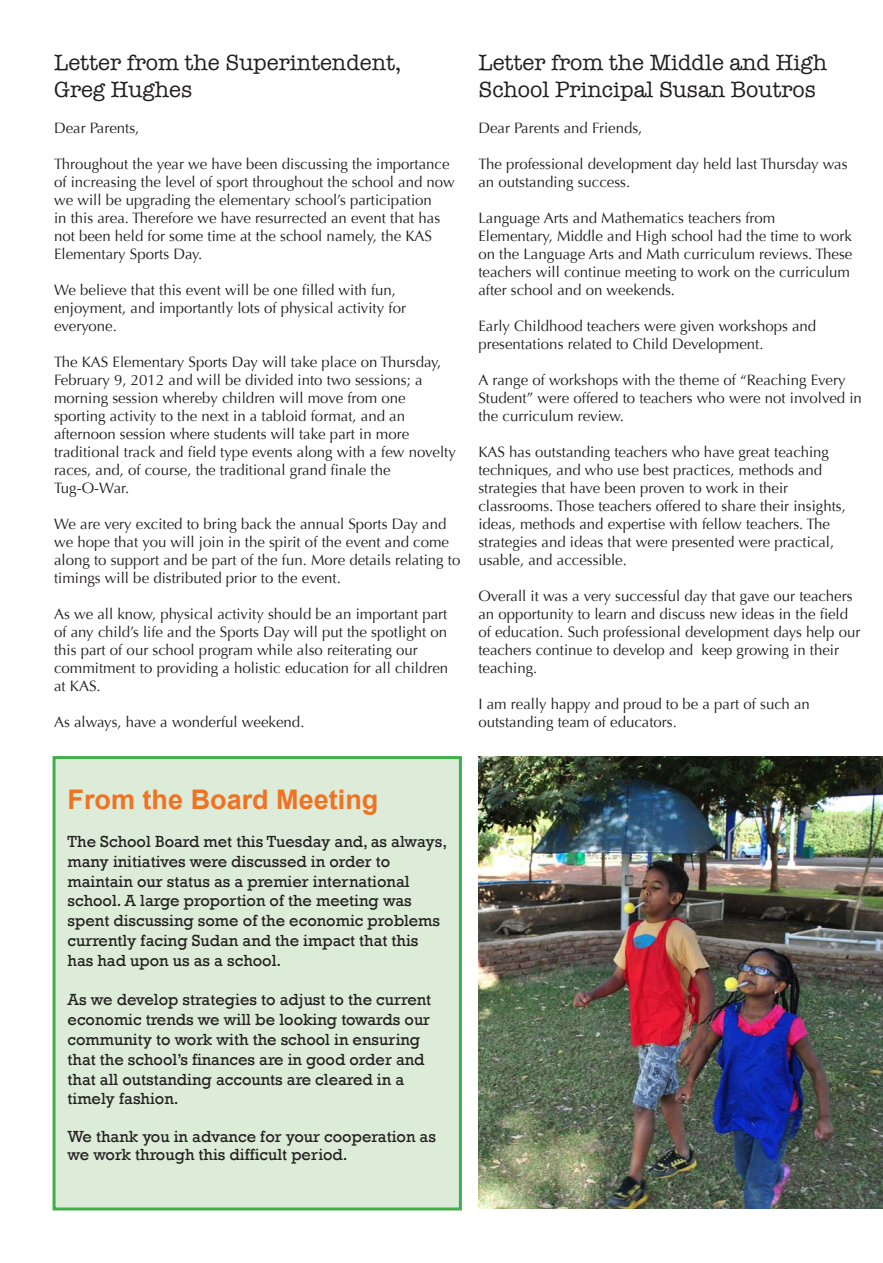
<style>
.page{position:relative;width:883px;height:1263px;background:#fff}
.page>*{position:absolute;margin:0;border:0;box-sizing:border-box;transform-origin:0 0}
.t1{font:700 27px "Arial";color:#f07222}
.t2{font:22.5px/27px "American Typewriter";color:#231f20}
.t3{font:16.5px/19.8px "Rockwell";color:#231f20}
.t4{font:15px/18px "Optima";color:#231f20}
</style>
<div class="page">
<img style="left:478px;top:756px;width:404px;height:453px">
<div style="left:52px;top:756px;width:409px;height:454px;background:#ddecd9;border:3px solid #40ae49"></div>
<p class="t2" style="left:54px;top:48px;width:348px">Letter from the Superintendent,</p>
<p class="t2" style="left:54px;top:75px;width:139px">Greg Hughes</p>
<p class="t4" style="left:54px;top:119px;width:87px">Dear Parents,</p>
<p class="t4" style="left:54px;top:155px;width:402px">Throughout the year we have been discussing the importance of increasing the level of sport throughout the school and now we will be upgrading the elementary school’s participation<br>in this area. Therefore we have resurrected an event that has not been held for some time at the school namely, the KAS Elementary Sports Day.</p>
<p class="t4" style="left:54px;top:281px;width:343px">We believe that this event will be one filled with fun,</p>
<p class="t4" style="left:54px;top:299px;width:353px">enjoyment, and importantly lots of physical activity for</p>
<p class="t4" style="left:54px;top:317px;width:64px">everyone.</p>
<p class="t4" style="left:54px;top:353px;width:389px">The KAS Elementary Sports Day will take place on Thursday,<br>February 9, 2012 and will be divided into two sessions; a morning session whereby children will move from one</p>
<p class="t4" style="left:54px;top:407px;width:352px">sporting activity to the next in a tabloid format, and an</p>
<p class="t4" style="left:54px;top:425px;width:356px">afternoon session where students will take part in more</p>
<p class="t4" style="left:54px;top:443px;width:403px">traditional track and field type events along with a few novelty races, and, of course, the traditional grand finale the</p>
<p class="t4" style="left:54px;top:479px;width:77px">Tug-O-War.</p>
<p class="t4" style="left:54px;top:515px;width:407px">We are very excited to bring back the annual Sports Day and we hope that you will join in the spirit of the event and come along to support and be part of the fun. More details relating to timings will be distributed prior to the event.</p>
<p class="t4" style="left:54px;top:605px;width:395px;text-align:justify">As we all know, physical activity should be an important part of any child’s life and the Sports Day will put the spotlight on this part of our school program while also reiterating our</p>
<p class="t4" style="left:54px;top:659px;width:395px">commitment to providing a holistic education for all children at KAS.</p>
<p class="t4" style="left:54px;top:713px;width:252px">As always, have a wonderful weekend.</p>
<p class="t2" style="left:478px;top:48px;width:350px">Letter from the Middle and High<br>School Principal Susan Boutros</p>
<p class="t4" style="left:478px;top:119px;width:165px">Dear Parents and Friends,</p>
<p class="t4" style="left:478px;top:155px;width:370px">The professional development day held last Thursday was an outstanding success.</p>
<p class="t4" style="left:478px;top:209px;width:298px">Language Arts and Mathematics teachers from</p>
<p class="t4" style="left:478px;top:227px;width:375px">Elementary, Middle and High school had the time to work on the Language Arts and Math curriculum reviews. These teachers will continue meeting to work on the curriculum after school and on weekends.</p>
<p class="t4" style="left:478px;top:317px;width:339px">Early Childhood teachers were given workshops and</p>
<p class="t4" style="left:478px;top:335px;width:286px">presentations related to Child Development.</p>
<p class="t4" style="left:478px;top:371px;width:385px">A range of workshops with the theme of “Reaching Every<br>Student” were offered to teachers who were not involved in the curriculum review.</p>
<p class="t4" style="left:478px;top:443px;width:352px">KAS has outstanding teachers who have great teaching</p>
<p class="t4" style="left:478px;top:461px;width:345px">techniques, and who use best practices, methods and</p>
<p class="t4" style="left:478px;top:479px;width:311px">strategies that have been proven to work in their</p>
<p class="t4" style="left:478px;top:497px;width:369px">classrooms. Those teachers offered to share their insights, ideas, methods and expertise with fellow teachers. The strategies and ideas that were presented were practical,</p>
<p class="t4" style="left:478px;top:551px;width:150px">usable, and accessible.</p>
<p class="t4" style="left:478px;top:587px;width:383px">Overall it was a very successful day that gave our teachers an opportunity to learn and discuss new ideas in the field of education. Such professional development days help our teachers continue to develop and keep growing in their teaching.</p>
<p class="t4" style="left:478px;top:695px;width:333px">I am really happy and proud to be a part of such an</p>
<p class="t4" style="left:478px;top:713px;width:200px">outstanding team of educators.</p>
<p class="t1" style="left:68px;top:782px;width:312px">From the Board Meeting</p>
<p class="t3" style="left:68px;top:832px;width:381px">The School Board met this Tuesday and, as always, many initiatives were discussed in order to</p>
<p class="t3" style="left:68px;top:871px;width:374px">maintain our status as a premier international school. A large proportion of the meeting was spent discussing some of the economic problems</p>
<p class="t3" style="left:68px;top:931px;width:352px">currently facing Sudan and the impact that this has had upon us as a school.</p>
<p class="t3" style="left:68px;top:990px;width:365px">As we develop strategies to adjust to the current economic trends we will be looking towards our community to work with the school in ensuring that the school’s finances are in good order and that all outstanding accounts are cleared in a timely fashion.</p>
<p class="t3" style="left:68px;top:1128px;width:370px;line-height:18px">We thank you in advance for your cooperation as we work through this difficult period.</p>
</div>
